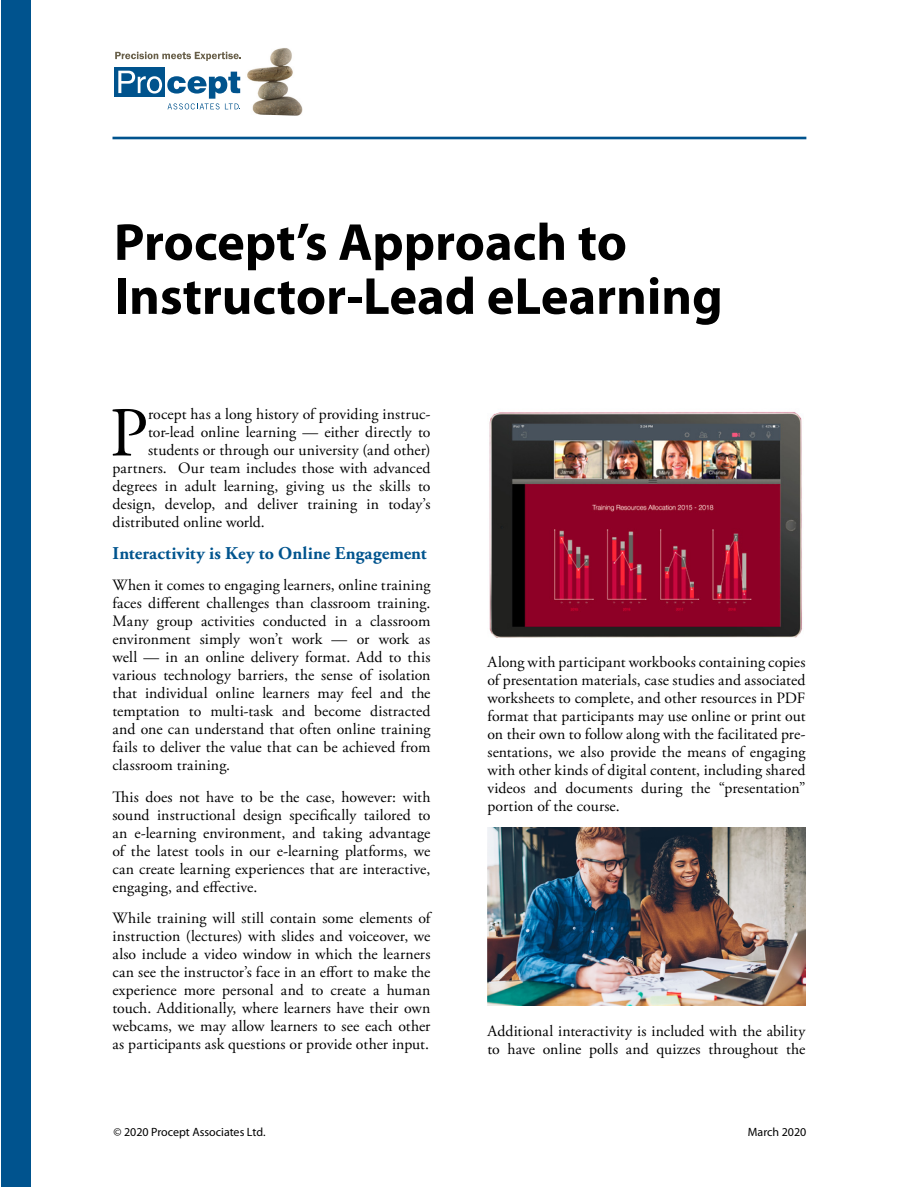
<style>
.page{position:relative;width:918px;height:1188px;background:#fff}
.page>*{position:absolute;margin:0;border:0;box-sizing:border-box;transform-origin:0 0}
.Paragraph_Style_1{font:70.05px "Adobe Garamond Pro";color:#000}
.t1{font:700 52.5px/54px "Myriad Pro";color:#000}
.Paragraph_Style_1-2{font:700 18px "Adobe Garamond Pro";letter-spacing:.01em;color:#00548e}
.Paragraph_Style_1-3{font:15.75px/18px "Adobe Garamond Pro";letter-spacing:.005em;color:#000;text-align:justify}
.t2{font:12px "Myriad Pro";color:#000}
</style>
<div class="page">
<img style="left:249px;top:48px;width:44px;height:23px">
<div style="left:115px;top:67px;width:50px;height:30px;background:#00538d"></div>
<svg style="left:115px;top:52px;width:126px;height:9px"></svg>
<svg style="left:118px;top:71px;width:185px;height:45px"></svg>
<hr style="left:112px;top:137px;width:694px;height:2px;background:#00538e">
<div style="left:1px;top:1px;width:30px;height:1186px;background:#00538e"></div>
<img style="left:489px;top:412px;width:313px;height:225px">
<img style="left:487px;top:828px;width:318px;height:178px">
<p class="t1" style="left:114px;top:213px;width:610px">Procept’s Approach to<br>Instructor-Lead eLearning</p>
<p class="Paragraph_Style_1" style="left:110px;top:391px;width:40px">P</p>
<p class="Paragraph_Style_1-3" style="left:148px;top:406px;width:284px">rocept has a long history of providing instruc-</p>
<p class="Paragraph_Style_1-3" style="left:148px;top:424px;width:284px">tor-lead online learning — either directly to</p>
<p class="Paragraph_Style_1-3" style="left:148px;top:442px;width:284px">students or through our university (and other)</p>
<p class="Paragraph_Style_1-3" style="left:112px;top:460px;width:320px">partners. Our team includes those with advanced</p>
<p class="Paragraph_Style_1-3" style="left:112px;top:478px;width:320px">degrees in adult learning, giving us the skills to</p>
<p class="Paragraph_Style_1-3" style="left:112px;top:496px;width:319px">design, develop, and deliver training in today’s</p>
<p class="Paragraph_Style_1-3" style="left:112px;top:514px;width:154px">distributed online world.</p>
<p class="Paragraph_Style_1-2" style="left:112px;top:543px;width:316px">Interactivity is Key to Online Engagement</p>
<p class="Paragraph_Style_1-3" style="left:112px;top:577px;width:320px">When it comes to engaging learners, online training faces different challenges than classroom training.<br>Many group activities conducted in a classroom environment simply won’t work — or work as well — in an online delivery format. Add to this various technology barriers, the sense of isolation that individual online learners may feel and the temptation to multi-task and become distracted and one can understand that often online training fails to deliver the value that can be achieved from classroom training.</p>
<p class="Paragraph_Style_1-3" style="left:112px;top:788px;width:320px">This does not have to be the case, however: with sound instructional design specifically tailored to an e-learning environment, and taking advantage of the latest tools in our e-learning platforms, we can create learning experiences that are interactive, engaging, and effective.</p>
<p class="Paragraph_Style_1-3" style="left:112px;top:910px;width:320px">While training will still contain some elements of instruction (lectures) with slides and voiceover, we also include a video window in which the learners can see the instructor’s face in an effort to make the experience more personal and to create a human touch. Additionally, where learners have their own webcams, we may allow learners to see each other as participants ask questions or provide other input.</p>
<p class="Paragraph_Style_1-3" style="left:488px;top:653px;width:320px">Along with participant workbooks containing copies of presentation materials, case studies and associated worksheets to complete, and other resources in PDF format that participants may use online or print out on their own to follow along with the facilitated pre&shy;sentations, we also provide the means of engaging with other kinds of digital content, including shared videos and documents during the “presentation” portion of the course.</p>
<p class="Paragraph_Style_1-3" style="left:488px;top:1022px;width:320px">Additional interactivity is included with the ability to have online polls and quizzes throughout the</p>
<p class="t2" style="left:113px;top:1125px;width:154px">© 2020 Procept Associates Ltd.</p>
<p class="t2" style="left:748px;top:1125px;width:60px">March 2020</p>
</div>
